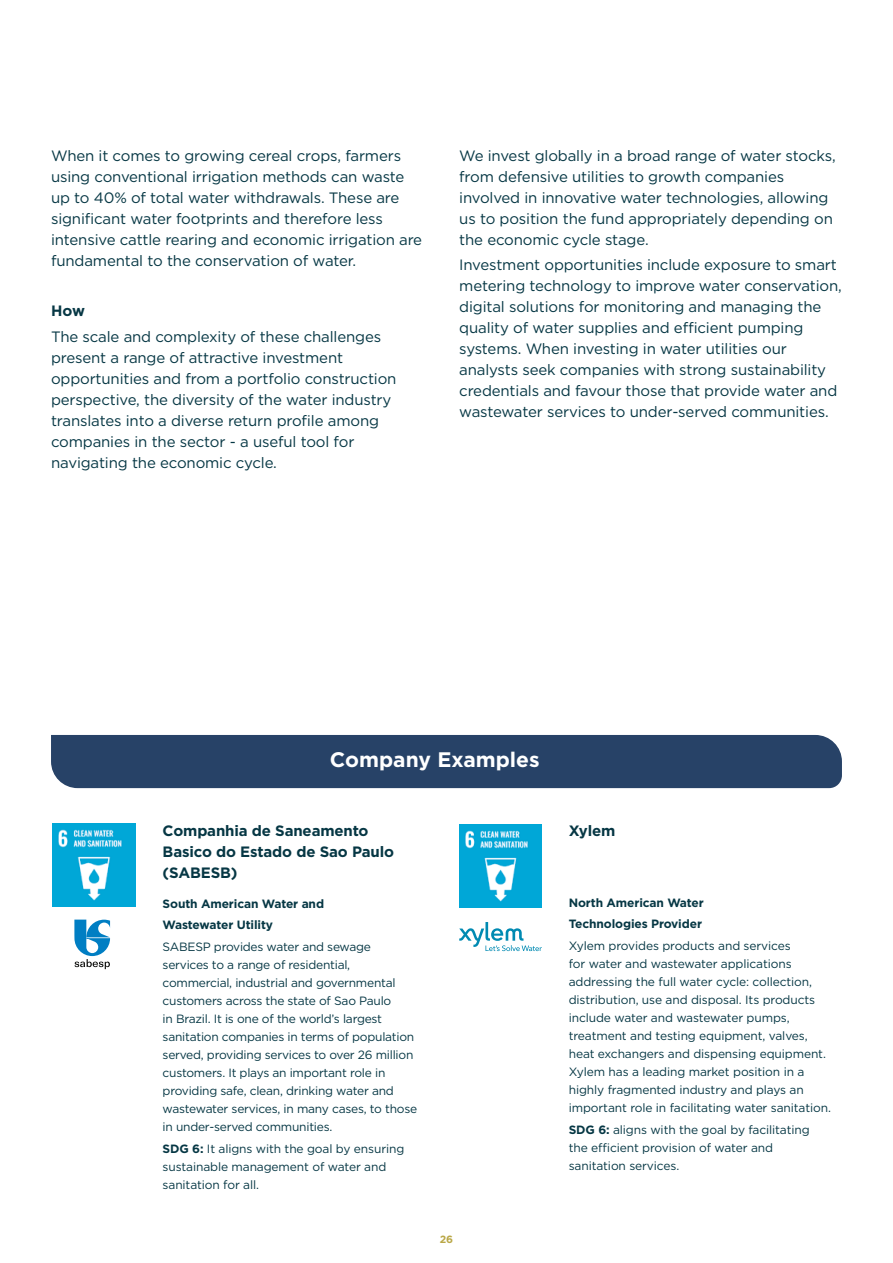
<style>
.page{position:relative;width:893px;height:1263px;background:#fff}
.page>*{position:absolute;margin:0;border:0;box-sizing:border-box;transform-origin:0 0}
.t1{font:700 21px "Gotham";color:#fff}
.t2{font:15px/21px "Gotham";letter-spacing:-.01em;color:#063744}
.t3{font:700 15px/21px "Gotham";letter-spacing:-.01em;color:#063744}
.t4{font:12px/18px "Gotham";letter-spacing:-.015em;color:#063744}
.t5{font:700 12px/21px "Gotham";letter-spacing:-.01em;color:#063744}
.t6{font:700 10.5px "Gotham";color:#baa848}
.s1{font-weight:700}
</style>
<div class="page">
<svg style="left:74px;top:919px;width:36px;height:50px"></svg>
<img style="left:459px;top:825px;width:83px;height:82px">
<svg style="left:459px;top:922px;width:83px;height:29px"></svg>
<img style="left:53px;top:824px;width:82px;height:82px">
<div style="left:51px;top:735px;width:791px;height:53px;background:#274267"></div>
<p class="t2" style="left:51px;top:145px;width:373px">When it comes to growing cereal crops, farmers using conventional irrigation methods can waste up to 40% of total water withdrawals. These are significant water footprints and therefore less intensive cattle rearing and economic irrigation are fundamental to the conservation of water.</p>
<p class="t3" style="left:51px;top:300px;width:36px">How</p>
<p class="t2" style="left:51px;top:325px;width:347px">The scale and complexity of these challenges present a range of attractive investment opportunities and from a portfolio construction perspective, the diversity of the water industry translates into a diverse return profile among companies in the sector - a useful tool for navigating the economic cycle.</p>
<p class="t2" style="left:459px;top:145px;width:378px">We invest globally in a broad range of water stocks, from defensive utilities to growth companies involved in innovative water technologies, allowing us to position the fund appropriately depending on the economic cycle stage.</p>
<p class="t2" style="left:459px;top:254px;width:384px">Investment opportunities include exposure to smart metering technology to improve water conservation, digital solutions for monitoring and managing the quality of water supplies and efficient pumping systems. When investing in water utilities our analysts seek companies with strong sustainability credentials and favour those that provide water and wastewater services to under-served communities.</p>
<h1 class="t1" style="left:330px;top:746px;width:211px">Company Examples</h1>
<p class="t3" style="left:163px;top:820px;width:233px">Companhia de Saneamento<br>Basico do Estado de Sao Paulo (SABESB)</p>
<p class="t3" style="left:569px;top:820px;width:48px">Xylem</p>
<p class="t5" style="left:163px;top:893px;width:163px">South American Water and<br>Wastewater Utility</p>
<p class="t4" style="left:163px;top:937px;width:256px">SABESP provides water and sewage services to a range of residential, commercial, industrial and governmental customers across the state of Sao Paulo<br>in Brazil. It is one of the world’s largest sanitation companies in terms of population served, providing services to over 26 million customers. It plays an important role in providing safe, clean, drinking water and wastewater services, in many cases, to those in under-served communities.</p>
<p class="t4" style="left:163px;top:1139px;width:243px"><span class="s1">SDG 6:</span> It aligns with the goal by ensuring sustainable management of water and sanitation for all.</p>
<p class="t5" style="left:569px;top:892px;width:136px">North American Water<br>Technologies Provider</p>
<p class="t4" style="left:569px;top:936px;width:264px">Xylem provides products and services<br>for water and wastewater applications addressing the full water cycle: collection, distribution, use and disposal. Its products include water and wastewater pumps, treatment and testing equipment, valves, heat exchangers and dispensing equipment.<br>Xylem has a leading market position in a highly fragmented industry and plays an important role in facilitating water sanitation.</p>
<p class="t4" style="left:569px;top:1121px;width:242px"><span class="s1">SDG 6:</span> aligns with the goal by facilitating the efficient provision of water and sanitation services.</p>
<p class="t6" style="left:440px;top:1232px;width:15px">26</p>
</div>
